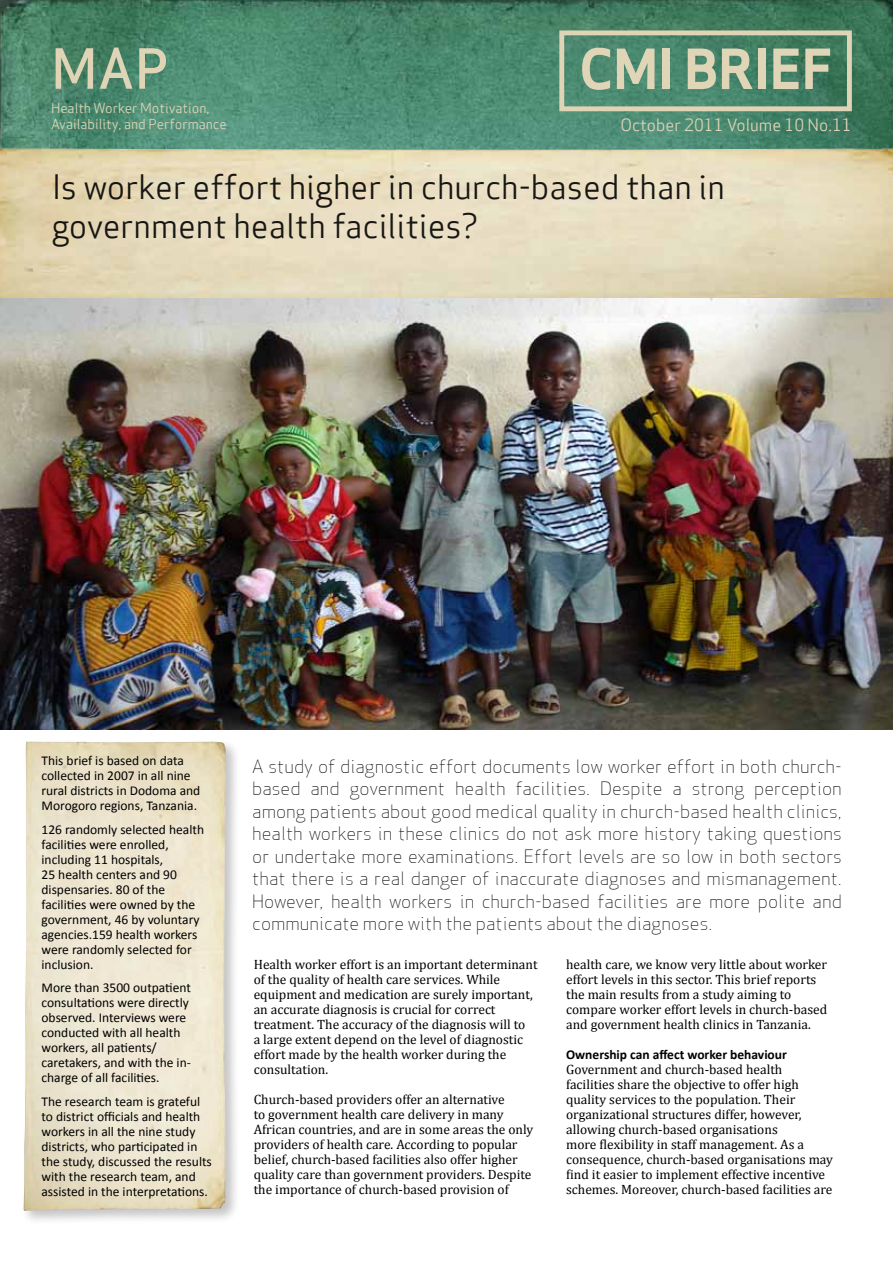
<style>
.page{position:relative;width:893px;height:1263px;background:#fff}
.page>*{position:absolute;margin:0;border:0;box-sizing:border-box;transform-origin:0 0}
.t1{font:54px "Apex Sans Bold T";color:#e0d5b7}
.t2{font:54px "Apex Sans Medium T";color:#e0d4b7}
.t3{font:33px/39.6px "Apex Sans Book T";color:#000}
.t4{font:18px/22.5px "Apex Sans Light T";color:#000;text-align:justify}
.t5{font:16.5px "Apex Sans Book T";color:#e0d4b7}
.t6{font:13.5px/15px "Cambria";color:#000}
.t7{font:13.5px/15px "Calibri";color:#000}
.t8{font:13.5px/16.2px "Apex Sans Book T";color:#e0d4b7}
.t9{font:700 13.5px "Calibri";color:#000}
</style>
<div class="page">
<img style="left:0;top:0;width:893px;height:148px">
<img style="left:0;top:148px;width:893px;height:151px">
<div style="left:559px;top:30px;width:293px;height:81px;border:5px solid #e0d4b7"></div>
<img style="left:0;top:299px;width:893px;height:430px">
<div style="left:21px;top:739px;width:220px;height:487px;background:#000;opacity:.33"></div>
<img style="left:24px;top:742px;width:202px;height:469px">
<h1 class="t2" style="left:51px;top:34px;width:119px">MAP</h1>
<p class="t8" style="left:51px;top:100px;width:177px">Health Worker Motivation,<br>Availability, and Performance</p>
<h1 class="t1" style="left:579px;top:34px;width:254px">CMI BRIEF</h1>
<p class="t5" style="left:620px;top:115px;width:233px">October 2011 Volume 10 No.11</p>
<h2 class="t3" style="left:51px;top:167px;width:675px">Is worker effort higher in church-based than in government health facilities?</h2>
<p class="t7" style="left:42px;top:753px;width:160px">This brief is based on data collected in 2007 in all nine rural districts in Dodoma and<br>Morogoro regions, Tanzania.</p>
<p class="t7" style="left:42px;top:822px;width:164px">126 randomly selected health facilities were enrolled, including 11 hospitals,<br>25 health centers and 90 dispensaries. 80 of the facilities were owned by the government, 46 by voluntary agencies.159 health workers were randomly selected for inclusion.</p>
<p class="t7" style="left:42px;top:980px;width:151px">More than 3500 outpatient consultations were directly observed. Interviews were conducted with all health workers, all patients/ caretakers, and with the in&shy;charge of all facilities.</p>
<p class="t7" style="left:42px;top:1094px;width:172px">The research team is grateful to district officials and health workers in all the nine study districts, who participated in the study, discussed the results with the research team, and assisted in the interpretations.</p>
<p class="t4" style="left:252px;top:755px;width:591px">A study of diagnostic effort documents low worker effort in both church&shy;based and government health facilities. Despite a strong perception among patients about good medical quality in church-based health clinics, health workers in these clinics do not ask more history taking questions or undertake more examinations. Effort levels are so low in both sectors that there is a real danger of inaccurate diagnoses and mismanagement.<br>However, health workers in church-based facilities are more polite and communicate more with the patients about the diagnoses.</p>
<p class="t6" style="left:254px;top:957px;width:285px">Health worker effort is an important determinant of the quality of health care services. While equipment and medication are surely important, an accurate diagnosis is crucial for correct treatment. The accuracy of the diagnosis will to<br>a large extent depend on the level of diagnostic effort made by the health worker during the consultation.</p>
<p class="t6" style="left:254px;top:1092px;width:281px">Church-based providers offer an alternative<br>to government health care delivery in many African countries, and are in some areas the only providers of health care. According to popular belief, church-based facilities also offer higher quality care than government providers. Despite the importance of church-based provision of</p>
<p class="t6" style="left:566px;top:957px;width:263px">health care, we know very little about worker effort levels in this sector. This brief reports the main results from a study aiming to compare worker effort levels in church-based and government health clinics in Tanzania.</p>
<p class="t9" style="left:566px;top:1046px;width:222px">Ownership can affect worker behaviour</p>
<p class="t6" style="left:566px;top:1062px;width:268px">Government and church-based health facilities share the objective to offer high quality services to the population. Their organizational structures differ, however, allowing church-based organisations<br>more flexibility in staff management. As a consequence, church-based organisations may find it easier to implement effective incentive schemes. Moreover, church-based facilities are</p>
</div>
